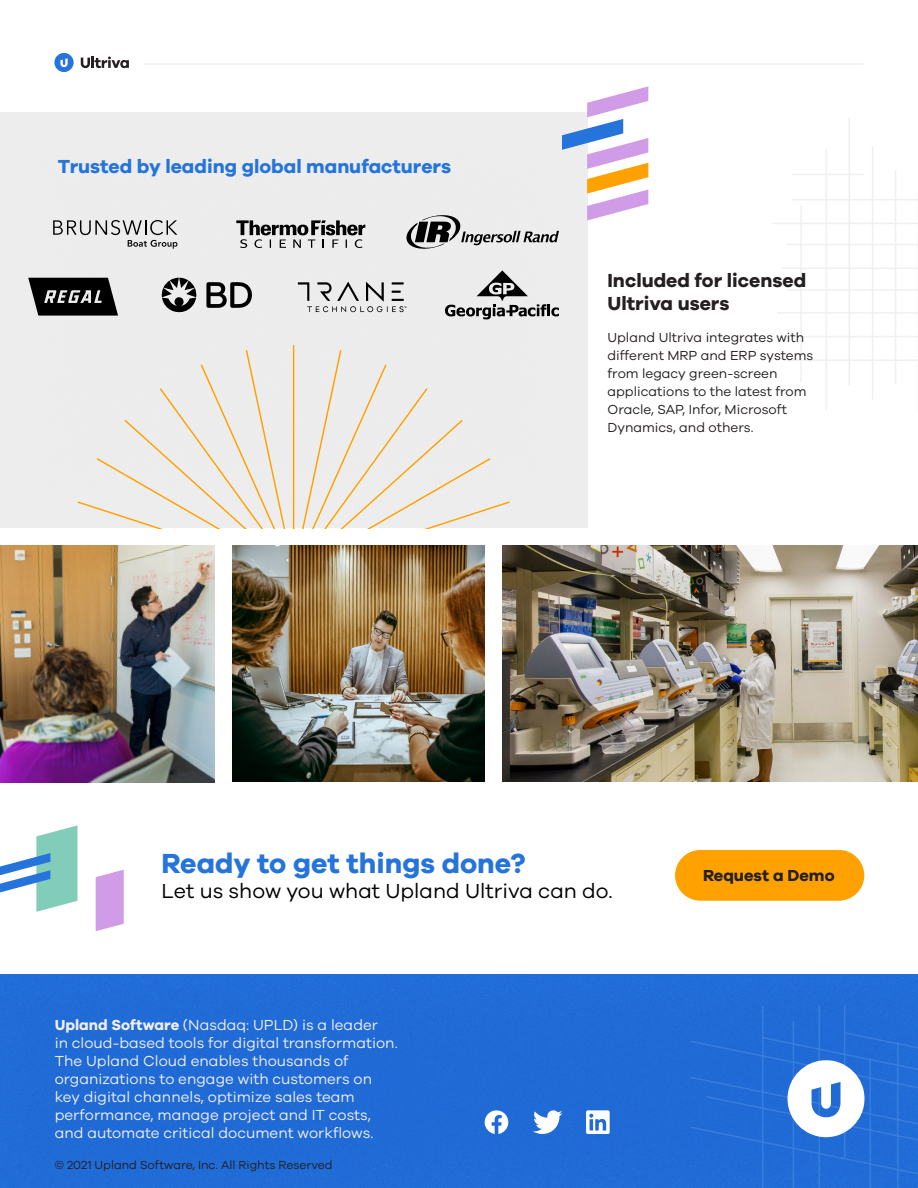
<style>
.page{position:relative;width:918px;height:1188px;background:#fff}
.page>*{position:absolute;margin:0;border:0;box-sizing:border-box;transform-origin:0 0}
.H2_-_Blue{font:700 28.5px "Galano Grotesque";color:#2574db}
.Subheading_Text{font:21px "Galano Grotesque";color:#000}
.H3_-_Black{font:700 19.5px "Galano Grotesque";color:#2574db}
.H3_-_Black-2{font:700 19.5px/23.4px "Galano Grotesque";color:#241f20}
.Button_Solid_-_Yello{font:700 16.5px "Galano Grotesque";color:#241f20}
.Footer_Copy_-_White{font:15px/18px "Galano Grotesque";color:#efefef}
.Body_-_Black__Small{font:13.5px/18px "Galano Grotesque";color:#241f20}
.Copyright_-_Black{font:12px "Galano Grotesque";color:#241f20}
.s1{font-weight:700}
</style>
<div class="page">
<hr style="left:143px;top:63px;width:720px;height:2px;background:#efefef">
<svg style="left:81px;top:57px;width:48px;height:11px"></svg>
<svg style="left:54px;top:53px;width:20px;height:19px"></svg>
<hr style="left:917px;top:246px;width:1px;height:179px;background:#eff0f0">
<hr style="left:787px;top:360px;width:131px;height:1px;background:#eff0f0">
<hr style="left:787px;top:336px;width:131px;height:1px;background:#eff0f0">
<hr style="left:782px;top:267px;width:136px;height:2px;background:#eff0f0">
<hr style="left:787px;top:244px;width:131px;height:1px;background:#eff0f0">
<hr style="left:772px;top:223px;width:146px;height:1px;background:#eff0f0">
<hr style="left:792px;top:199px;width:126px;height:1px;background:#eff0f0">
<hr style="left:792px;top:174px;width:72px;height:1px;background:#eff0f0">
<hr style="left:777px;top:312px;width:141px;height:2px;background:#eff0f0">
<hr style="left:787px;top:289px;width:131px;height:2px;background:#eff0f0">
<hr style="left:917px;top:168px;width:1px;height:237px;background:#eff0f0">
<hr style="left:895px;top:171px;width:1px;height:213px;background:#eff0f0">
<hr style="left:872px;top:147px;width:1px;height:253px;background:#eff0f0">
<hr style="left:849px;top:118px;width:1px;height:267px;background:#eff0f0">
<hr style="left:826px;top:149px;width:1px;height:261px;background:#eff0f0">
<hr style="left:800px;top:205px;width:2px;height:177px;background:#eff0f0">
<div style="left:0;top:963px;width:918px;height:225px;background:#206bd6"></div>
<div style="left:0;top:101px;width:601px;height:428px;background:#efefef"></div>
<svg style="left:691px;top:1005px;width:227px;height:183px"></svg>
<div style="left:676px;top:851px;width:188px;height:49px;background:#ffa100;border-radius:25px"></div>
<div style="left:675px;top:850px;width:189px;height:51px;border:2px solid #ffa100;border-radius:25px"></div>
<svg style="left:96px;top:870px;width:28px;height:61px;background:#d5a7e9"></svg>
<svg style="left:0;top:825px;width:77px;height:87px"></svg>
<svg style="left:485px;top:1110px;width:23px;height:24px"></svg>
<svg style="left:533px;top:1110px;width:29px;height:24px"></svg>
<svg style="left:586px;top:1110px;width:24px;height:24px"></svg>
<svg style="left:77px;top:345px;width:433px;height:183px"></svg>
<img style="left:0;top:546px;width:215px;height:236px">
<img style="left:502px;top:546px;width:416px;height:236px">
<img style="left:232px;top:546px;width:253px;height:236px">
<svg style="left:28px;top:278px;width:90px;height:38px"></svg>
<svg style="left:236px;top:220px;width:129px;height:28px"></svg>
<svg style="left:53px;top:220px;width:125px;height:29px"></svg>
<svg style="left:206px;top:282px;width:46px;height:26px"></svg>
<svg style="left:162px;top:278px;width:35px;height:35px"></svg>
<svg style="left:445px;top:270px;width:114px;height:49px"></svg>
<svg style="left:298px;top:282px;width:108px;height:30px"></svg>
<svg style="left:406px;top:86px;width:242px;height:163px"></svg>
<p class="H3_-_Black" style="left:58px;top:154px;width:395px">Trusted by leading global manufacturers</p>
<p class="H3_-_Black-2" style="left:608px;top:268px;width:200px">Included for licensed<br>Ultriva users</p>
<p class="Body_-_Black__Small" style="left:608px;top:328px;width:207px">Upland Ultriva integrates with different MRP and ERP systems from legacy green-screen applications to the latest from<br>Oracle, SAP, Infor, Microsoft<br>Dynamics, and others.</p>
<p class="H2_-_Blue" style="left:162px;top:846px;width:366px">Ready to get things done?</p>
<p class="Subheading_Text" style="left:162px;top:879px;width:453px">Let us show you what Upland Ultriva can do.</p>
<p class="Footer_Copy_-_White" style="left:55px;top:1015px;width:345px"><span class="s1">Upland Software</span> (Nasdaq: UPLD) is a leader<br>in cloud-based tools for digital transformation.<br>The Upland Cloud enables thousands of organizations to engage with customers on key digital channels, optimize sales team performance, manage project and IT costs, and automate critical document workflows.</p>
<p class="Copyright_-_Black" style="left:55px;top:1158px;width:280px">© 2021 Upland Software, Inc. All Rights Reserved</p>
<p class="Button_Solid_-_Yello" style="left:703px;top:865px;width:133px">Request a Demo</p>
</div>
